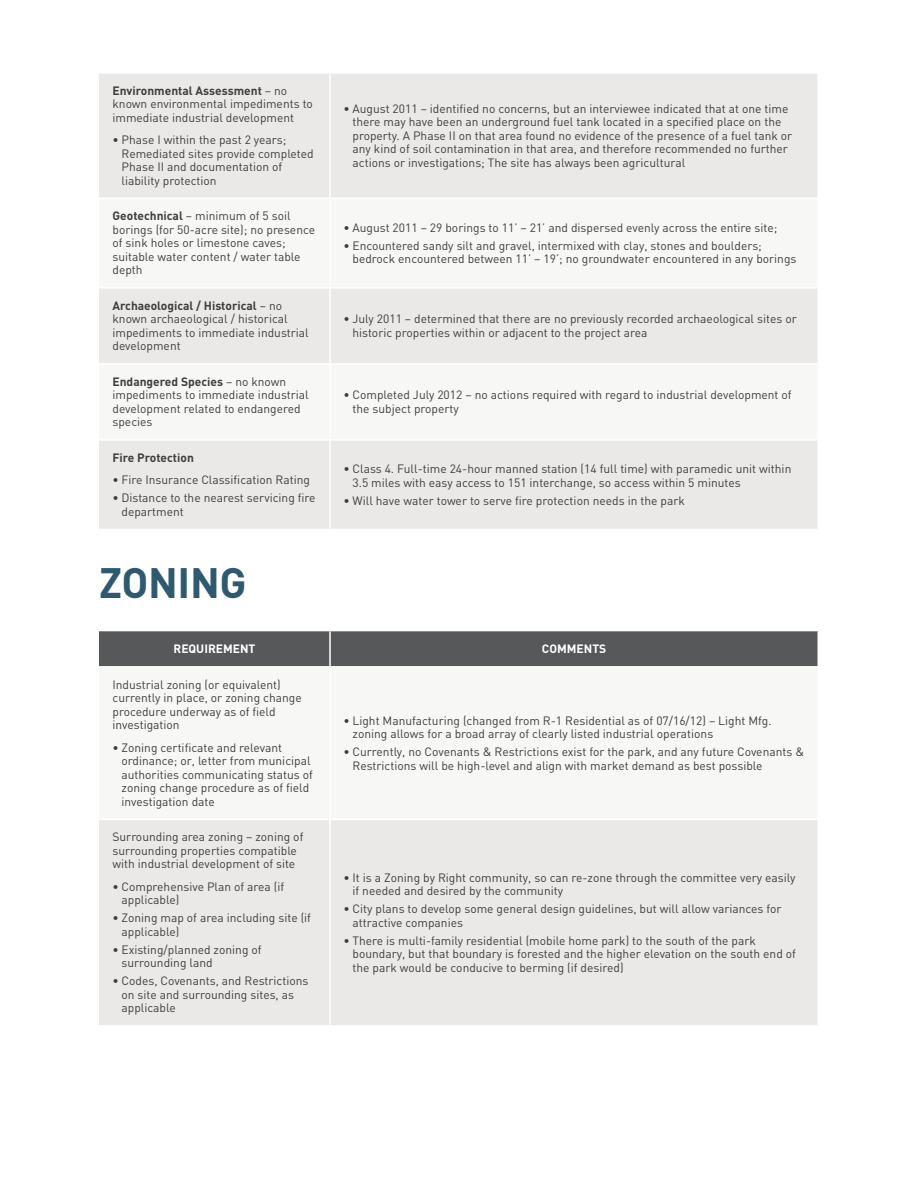
<style>
.page{position:relative;width:918px;height:1188px;background:#fff}
.page>*{position:absolute;margin:0;border:0;box-sizing:border-box;transform-origin:0 0}
.MAIN_Head{font:700 42px "DIN";letter-spacing:-.01em;color:#2f596e}
.TABLE_-_Body{font:12px/13.5px "DIN";color:#3e3e3f}
.TABLE_-_Head{font:700 12px "DIN";color:#fff}
.TABLE_-_Body-2{font:700 12px "DIN";color:#3e3e3f}
.s1{font-weight:700}
</style>
<div class="page">
<div style="left:99px;top:74px;width:719px;height:455px;background:#ebe9e8"></div>
<svg style="left:99px;top:199px;width:719px;height:240px;fill:#f7f7f6"></svg>
<hr style="left:99px;top:198px;width:231px;height:1px;background:#fff">
<hr style="left:330px;top:198px;width:489px;height:1px;background:#fff">
<hr style="left:99px;top:287px;width:231px;height:2px;background:#fff">
<hr style="left:330px;top:287px;width:489px;height:2px;background:#fff">
<hr style="left:99px;top:363px;width:231px;height:2px;background:#fff">
<hr style="left:330px;top:363px;width:489px;height:2px;background:#fff">
<hr style="left:99px;top:439px;width:231px;height:2px;background:#fff">
<hr style="left:330px;top:439px;width:489px;height:2px;background:#fff">
<hr style="left:329px;top:73px;width:2px;height:125px;background:#fff">
<hr style="left:329px;top:199px;width:2px;height:88px;background:#fff">
<hr style="left:329px;top:289px;width:2px;height:74px;background:#fff">
<hr style="left:329px;top:365px;width:2px;height:74px;background:#fff">
<hr style="left:329px;top:441px;width:2px;height:88px;background:#fff">
<div style="left:99px;top:631px;width:719px;height:35px;background:#57585a"></div>
<div style="left:99px;top:820px;width:719px;height:205px;background:#ebe9e8"></div>
<hr style="left:329px;top:631px;width:2px;height:35px;background:#fff">
<hr style="left:329px;top:820px;width:2px;height:205px;background:#fff">
<p class="TABLE_-_Body" style="left:112px;top:83px;width:202px"><span class="s1">Environmental Assessment</span> – no known environmental impediments to immediate industrial development</p>
<p class="TABLE_-_Body" style="left:122px;top:133px;width:194px;text-indent:-9px">• Phase I within the past 2 years;<br>Remediated sites provide completed<br>Phase II and documentation of liability protection</p>
<p class="TABLE_-_Body" style="left:352px;top:101px;width:441px;text-indent:-9px">• August 2011 – identified no concerns, but an interviewee indicated that at one time there may have been an underground fuel tank located in a specified place on the property. A Phase II on that area found no evidence of the presence of a fuel tank or any kind of soil contamination in that area, and therefore recommended no further actions or investigations; The site has always been agricultural</p>
<p class="TABLE_-_Body" style="left:112px;top:209px;width:204px"><span class="s1">Geotechnical</span> – minimum of 5 soil borings (for 50-acre site); no presence of sink holes or limestone caves; suitable water content / water table depth</p>
<p class="TABLE_-_Body" style="left:344px;top:220px;width:435px">• August 2011 – 29 borings to 11’ – 21’ and dispersed evenly across the entire site;</p>
<p class="TABLE_-_Body" style="left:352px;top:238px;width:446px;text-indent:-9px">• Encountered sandy silt and gravel, intermixed with clay, stones and boulders; bedrock encountered between 11’ – 19’; no groundwater encountered in any borings</p>
<p class="TABLE_-_Body" style="left:112px;top:299px;width:198px"><span class="s1">Archaeological / Historical</span> – no known archaeological / historical impediments to immediate industrial development</p>
<p class="TABLE_-_Body" style="left:112px;top:375px;width:198px"><span class="s1">Endangered Species</span> – no known impediments to immediate industrial development related to endangered species</p>
<p class="TABLE_-_Body-2" style="left:112px;top:450px;width:83px">Fire Protection</p>
<p class="TABLE_-_Body" style="left:112px;top:473px;width:199px">• Fire Insurance Classification Rating</p>
<p class="TABLE_-_Body" style="left:122px;top:491px;width:196px;text-indent:-9px">• Distance to the nearest servicing fire department</p>
<p class="MAIN_Head" style="left:99px;top:555px;width:149px">ZONING</p>
<p class="TABLE_-_Body" style="left:352px;top:312px;width:446px;text-indent:-9px">• July 2011 – determined that there are no previously recorded archaeological sites or historic properties within or adjacent to the project area</p>
<p class="TABLE_-_Body" style="left:352px;top:388px;width:441px;text-indent:-9px">• Completed July 2012 – no actions required with regard to industrial development of the subject property</p>
<p class="TABLE_-_Body" style="left:352px;top:462px;width:440px;text-indent:-9px">• Class 4. Full-time 24-hour manned station (14 full time) with paramedic unit within<br>3.5 miles with easy access to 151 interchange, so access within 5 minutes</p>
<p class="TABLE_-_Body" style="left:344px;top:493px;width:343px">• Will have water tower to serve fire protection needs in the park</p>
<p class="TABLE_-_Head" style="left:174px;top:641px;width:83px">REQUIREMENT</p>
<p class="TABLE_-_Head" style="left:542px;top:641px;width:66px">COMMENTS</p>
<p class="TABLE_-_Body" style="left:112px;top:678px;width:191px">Industrial zoning (or equivalent) currently in place, or zoning change procedure underway as of field investigation</p>
<p class="TABLE_-_Body" style="left:122px;top:741px;width:193px;text-indent:-9px">• Zoning certificate and relevant ordinance; or, letter from municipal authorities communicating status of zoning change procedure as of field investigation date</p>
<p class="TABLE_-_Body" style="left:352px;top:714px;width:421px;text-indent:-9px">• Light Manufacturing (changed from R-1 Residential as of 07/16/12) – Light Mfg. zoning allows for a broad array of clearly listed industrial operations</p>
<p class="TABLE_-_Body" style="left:352px;top:745px;width:453px;text-indent:-9px">• Currently, no Covenants &amp; Restrictions exist for the park, and any future Covenants &amp;<br>Restrictions will be high-level and align with market demand as best possible</p>
<p class="TABLE_-_Body" style="left:112px;top:830px;width:192px">Surrounding area zoning – zoning of surrounding properties compatible with industrial development of site</p>
<p class="TABLE_-_Body" style="left:122px;top:880px;width:164px;text-indent:-9px">• Comprehensive Plan of area (if applicable)</p>
<p class="TABLE_-_Body" style="left:122px;top:911px;width:191px;text-indent:-9px">• Zoning map of area including site (if applicable)</p>
<p class="TABLE_-_Body" style="left:122px;top:943px;width:142px;text-indent:-9px">• Existing/planned zoning of surrounding land</p>
<p class="TABLE_-_Body" style="left:122px;top:974px;width:189px;text-indent:-9px">• Codes, Covenants, and Restrictions on site and surrounding sites, as applicable</p>
<p class="TABLE_-_Body" style="left:352px;top:871px;width:444px;text-indent:-9px">• It is a Zoning by Right community, so can re-zone through the committee very easily if needed and desired by the community</p>
<p class="TABLE_-_Body" style="left:352px;top:902px;width:430px;text-indent:-9px">• City plans to develop some general design guidelines, but will allow variances for attractive companies</p>
<p class="TABLE_-_Body" style="left:352px;top:934px;width:445px;text-indent:-9px">• There is multi-family residential (mobile home park) to the south of the park boundary, but that boundary is forested and the higher elevation on the south end of the park would be conducive to berming (if desired)</p>
</div>
